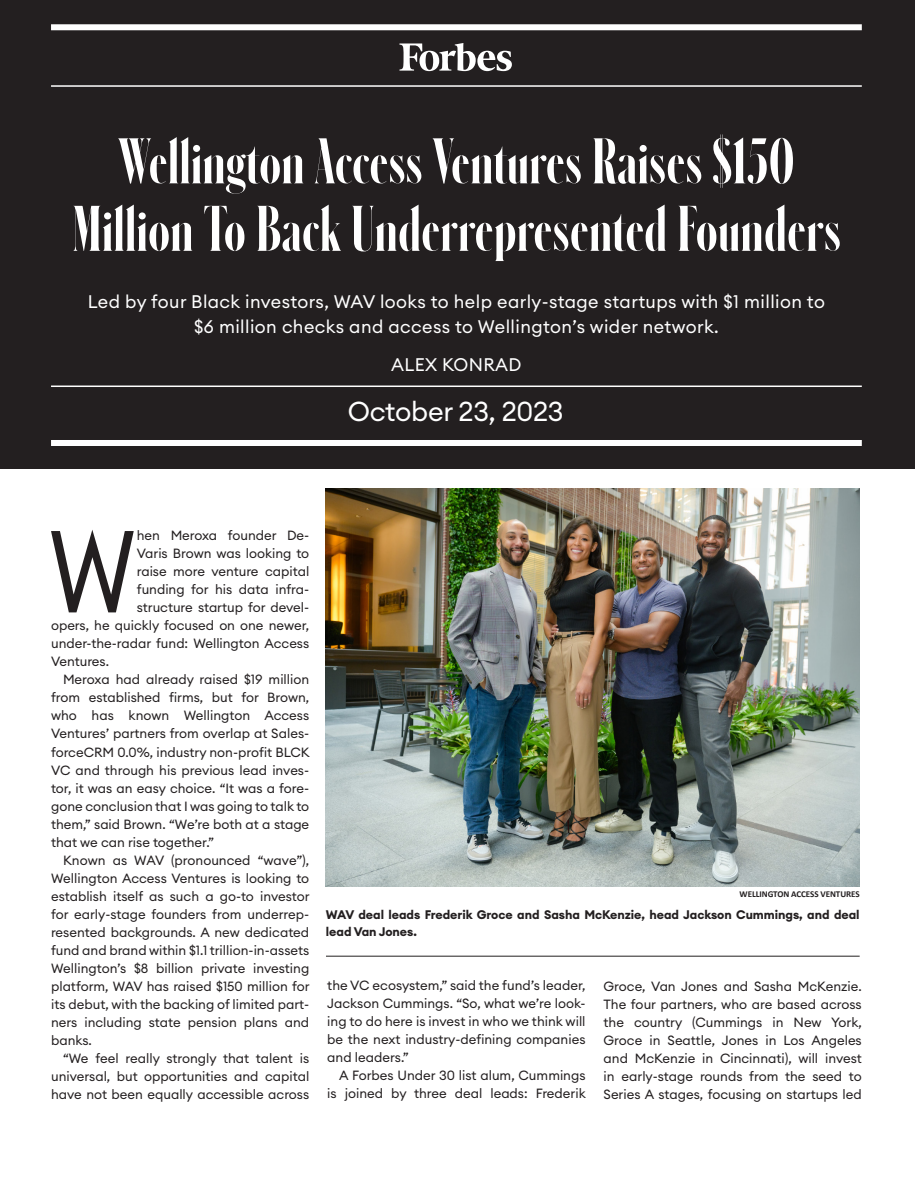
<style>
.page{position:relative;width:915px;height:1186px;background:#fff}
.page>*{position:absolute;margin:0;border:0;box-sizing:border-box;transform-origin:0 0}
.t1{font:114.6px "Euclid Circular A";color:#231f20;scale:.8 1}
.t2{font:700 60px/67.5px "Schnyder X Cond XL";letter-spacing:.02em;color:#fff;text-align:center}
.t3{font:27px "Euclid Circular A";letter-spacing:-.01em;color:#fff}
.t4{font:18px/25.5px "Euclid Circular A";letter-spacing:.02em;color:#fff;text-align:center}
.t5{font:13.2px/18px "Euclid Circular A";color:#231f20;text-align:justify}
.t6{font:700 12.3px/16.5px "Euclid Circular A";letter-spacing:-.005em;color:#231f20}
.t7{font:700 9px "Calibri";letter-spacing:-.01em;color:#231f20}
</style>
<div class="page">
<div style="left:0;top:0;width:914px;height:469px;background:#231f20"></div>
<svg style="left:399px;top:43px;width:112px;height:28px"></svg>
<hr style="left:51px;top:385px;width:810px;height:2px;background:#fff">
<hr style="left:51px;top:85px;width:810px;height:2px;background:#fff">
<div style="left:51px;top:24px;width:810px;height:6px;background:#fff"></div>
<div style="left:51px;top:440px;width:810px;height:6px;background:#fff"></div>
<img style="left:325px;top:489px;width:534px;height:397px">
<hr style="left:326px;top:956px;width:533px;height:1px;background:#231f20">
<h2 class="t2" style="left:73px;top:129px;width:768px">Wellington Access Ventures Raises $150<br>Million To Back Underrepresented Founders</h2>
<h3 class="t4" style="left:88px;top:288px;width:738px">Led by four Black investors, WAV looks to help early-stage startups with $1 million to $6 million checks and access to Wellington’s wider network.</h3>
<h3 class="t4" style="left:391px;top:351px;width:132px">ALEX KONRAD</h3>
<h3 class="t3" style="left:347px;top:394px;width:217px">October 23, 2023</h3>
<h1 class="t1" style="left:49px;top:498px;width:110px">W</h1>
<p class="t5" style="left:137px;top:526px;width:174px">hen Meroxa founder De-</p>
<p class="t5" style="left:137px;top:545px;width:174px">Varis Brown was looking to</p>
<p class="t5" style="left:137px;top:563px;width:174px">raise more venture capital</p>
<p class="t5" style="left:137px;top:581px;width:174px">funding for his data infra-</p>
<p class="t5" style="left:137px;top:599px;width:174px">structure startup for devel-</p>
<p class="t5" style="left:51px;top:617px;width:259px">opers, he quickly focused on one newer,</p>
<p class="t5" style="left:51px;top:635px;width:260px">under-the-radar fund: Wellington Access</p>
<p class="t5" style="left:51px;top:653px;width:59px">Ventures.</p>
<p class="t5" style="left:63px;top:671px;width:248px">Meroxa had already raised $19 million</p>
<p class="t5" style="left:51px;top:689px;width:260px">from established firms, but for Brown,</p>
<p class="t5" style="left:51px;top:707px;width:260px">who has known Wellington Access</p>
<p class="t5" style="left:51px;top:725px;width:259px">Ventures’ partners from overlap at Sales-</p>
<p class="t5" style="left:51px;top:743px;width:260px">forceCRM 0.0%, industry non-profit BLCK</p>
<p class="t5" style="left:51px;top:761px;width:259px">VC and through his previous lead inves-</p>
<p class="t5" style="left:51px;top:779px;width:260px">tor, it was an easy choice. “It was a fore-</p>
<p class="t5" style="left:51px;top:797px;width:260px">gone conclusion that I was going to talk to</p>
<p class="t5" style="left:51px;top:815px;width:259px">them,” said Brown. “We’re both at a stage</p>
<p class="t5" style="left:51px;top:833px;width:164px">that we can rise together.”</p>
<p class="t5" style="left:63px;top:851px;width:247px">Known as WAV (pronounced “wave”),</p>
<p class="t5" style="left:51px;top:869px;width:260px">Wellington Access Ventures is looking to</p>
<p class="t5" style="left:51px;top:887px;width:260px">establish itself as such a go-to investor</p>
<p class="t5" style="left:51px;top:905px;width:259px">for early-stage founders from underrep-</p>
<p class="t5" style="left:51px;top:923px;width:259px">resented backgrounds. A new dedicated</p>
<p class="t5" style="left:51px;top:941px;width:260px">fund and brand within $1.1 trillion-in-assets</p>
<p class="t5" style="left:51px;top:959px;width:260px">Wellington’s $8 billion private investing</p>
<p class="t5" style="left:51px;top:977px;width:260px">platform, WAV has raised $150 million for</p>
<p class="t5" style="left:51px;top:995px;width:259px">its debut, with the backing of limited part-</p>
<p class="t5" style="left:51px;top:1013px;width:260px">ners including state pension plans and</p>
<p class="t5" style="left:51px;top:1031px;width:42px">banks.</p>
<p class="t5" style="left:63px;top:1049px;width:247px">“We feel really strongly that talent is</p>
<p class="t5" style="left:51px;top:1067px;width:260px">universal, but opportunities and capital</p>
<p class="t5" style="left:51px;top:1085px;width:259px">have not been equally accessible across</p>
<p class="t7" style="left:739px;top:888px;width:121px">WELLINGTON ACCESS VENTURES</p>
<p class="t6" style="left:326px;top:907px;width:535px">WAV deal leads Frederik Groce and Sasha McKenzie, head Jackson Cummings, and deal lead Van Jones.</p>
<p class="t5" style="left:327px;top:976px;width:260px">the VC ecosystem,” said the fund’s leader, Jackson Cummings. “So, what we’re look&shy;ing to do here is invest in who we think will be the next industry-defining companies and leaders.”</p>
<p class="t5" style="left:327px;top:1066px;width:260px;text-align:right">A Forbes Under 30 list alum, Cummings is joined by three deal leads: Frederik</p>
<p class="t5" style="left:603px;top:977px;width:260px">Groce, Van Jones and Sasha McKenzie.<br>The four partners, who are based across the country (Cummings in New York, Groce in Seattle, Jones in Los Angeles and McKenzie in Cincinnati), will invest in early-stage rounds from the seed to Series A stages, focusing on startups led</p>
</div>
